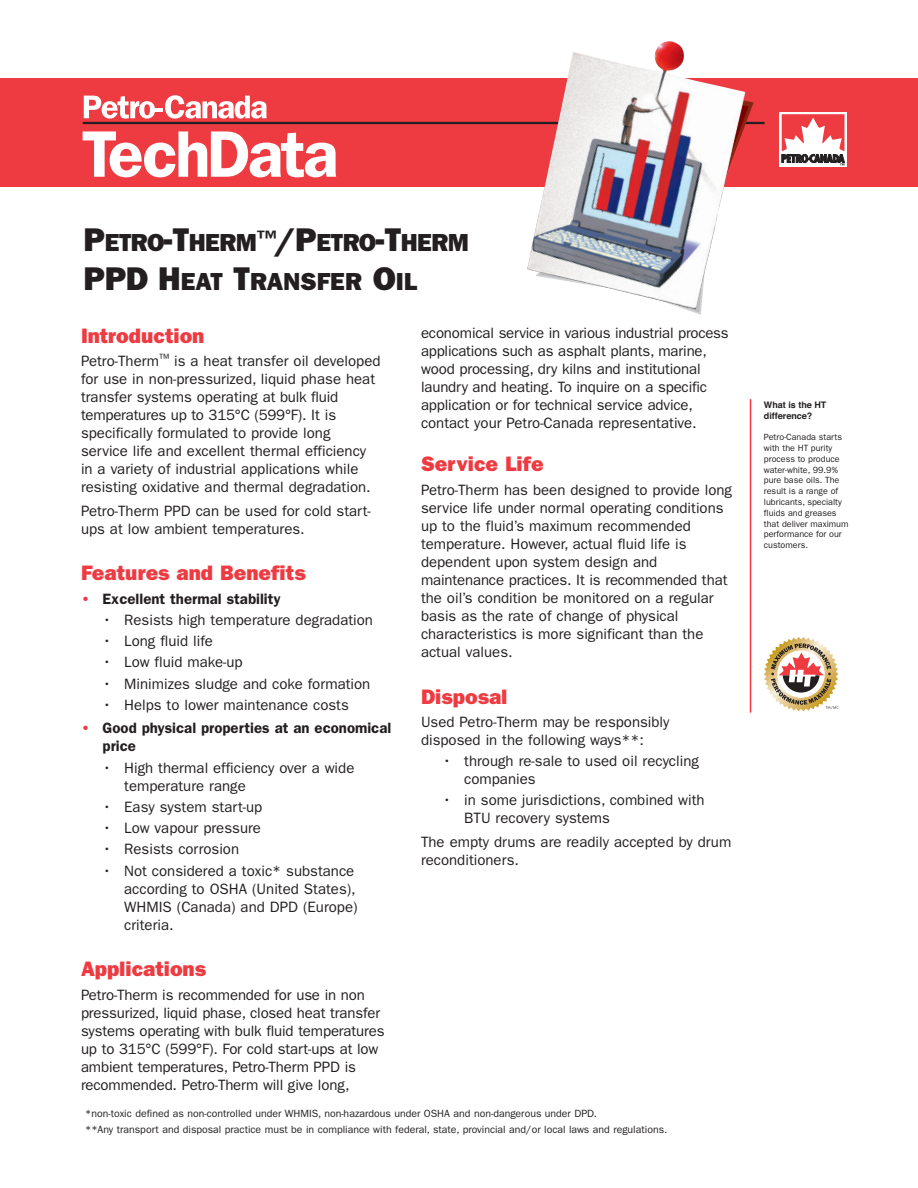
<style>
.page{position:relative;width:918px;height:1188px;background:#fff}
.page>*{position:absolute;margin:0;border:0;box-sizing:border-box;transform-origin:0 0}
.headline{font:800 24.75px/39.6px "Franklin Gothic";letter-spacing:-.02em;color:#231f20}
.Sub_Head{font:800 21px "Franklin Gothic";color:#ee3a41}
.Body_copy{font:800 21px "Franklin Gothic";color:#ee3a41}
.Body_copy-2{font:15px/18px "Franklin Gothic";color:#231f20}
.bullit{font:15px/18px "Franklin Gothic";color:#231f20}
.bullit_feature{font:600 15px/18px "Franklin Gothic";color:#231f20}
.Body_copy-3{font:10.5px "Franklin Gothic";color:#231f20}
.t1{font:9px/10.8px "Franklin Gothic";color:#231f20}
.t2{font:700 9px/10.8px "Helvetica";color:#231f20}
.s1{font-size:33px}
.s2{color:#ee3a41}
</style>
<div class="page">
<div style="left:0;top:78px;width:918px;height:109px;background:#ee3a41"></div>
<hr style="left:83px;top:122px;width:682px;height:2px;background:#231f20">
<svg style="left:84px;top:95px;width:183px;height:24px"></svg>
<svg style="left:83px;top:131px;width:253px;height:46px"></svg>
<hr style="left:750px;top:399px;width:1px;height:314px;background:#ee3a41">
<div style="left:779px;top:112px;width:68px;height:54px;background:#fff"></div>
<svg style="left:781px;top:114px;width:64px;height:52px"></svg>
<svg style="left:764px;top:637px;width:74px;height:74px"></svg>
<svg style="left:685px;top:309px;width:17px;height:6px"></svg>
<img style="left:527px;top:41px;width:219px;height:268px">
<p class="headline" style="left:83px;top:223px;width:387px"><span class="s1">P</span>ETRO<span class="s1">-T</span>HERM<sup>™</sup><span class="s1">/P</span>ETRO<span class="s1">-T</span>HERM<br><span class="s1">PPD H</span>EAT <span class="s1">T</span>RANSFER <span class="s1">O</span>IL</p>
<p class="Sub_Head" style="left:81px;top:323px;width:125px">Introduction</p>
<p class="Body_copy-2" style="left:81px;top:352px;width:301px">Petro-Therm<sup>™</sup> is a heat transfer oil developed for use in non-pressurized, liquid phase heat transfer systems operating at bulk fluid temperatures up to 315°C (599°F). It is specifically formulated to provide long service life and excellent thermal efficiency in a variety of industrial applications while resisting oxidative and thermal degradation.</p>
<p class="Body_copy-2" style="left:81px;top:502px;width:291px">Petro-Therm PPD can be used for cold start&shy;ups at low ambient temperatures.</p>
<p class="Sub_Head" style="left:81px;top:561px;width:226px">Features and Benefits</p>
<p class="bullit_feature" style="left:81px;top:590px;width:201px"><span class="s2">•</span> Excellent thermal stability</p>
<p class="bullit" style="left:103px;top:611px;width:272px">• Resists high temperature degradation</p>
<p class="bullit" style="left:103px;top:632px;width:112px">• Long fluid life</p>
<p class="bullit" style="left:103px;top:653px;width:142px">• Low fluid make-up</p>
<p class="bullit" style="left:103px;top:675px;width:269px">• Minimizes sludge and coke formation</p>
<p class="bullit" style="left:103px;top:696px;width:248px">• Helps to lower maintenance costs</p>
<p class="bullit_feature" style="left:103px;top:719px;width:290px;text-indent:-22px"><span class="s2">•</span> Good physical properties at an economical price</p>
<p class="bullit" style="left:124px;top:759px;width:232px;text-indent:-22px">• High thermal efficiency over a wide temperature range</p>
<p class="bullit" style="left:103px;top:798px;width:161px">• Easy system start-up</p>
<p class="bullit" style="left:103px;top:819px;width:160px">• Low vapour pressure</p>
<p class="bullit" style="left:103px;top:840px;width:138px">• Resists corrosion</p>
<p class="bullit" style="left:124px;top:862px;width:235px;text-indent:-22px">• Not considered a toxic* substance according to OSHA (United States),<br>WHMIS (Canada) and DPD (Europe) criteria.</p>
<p class="Sub_Head" style="left:81px;top:957px;width:127px">Applications</p>
<p class="Body_copy-2" style="left:81px;top:986px;width:305px">Petro-Therm is recommended for use in non pressurized, liquid phase, closed heat transfer systems operating with bulk fluid temperatures up to 315°C (599°F). For cold start-ups at low ambient temperatures, Petro-Therm PPD is recommended. Petro-Therm will give long,</p>
<p class="Body_copy-2" style="left:421px;top:324px;width:309px">economical service in various industrial process applications such as asphalt plants, marine, wood processing, dry kilns and institutional laundry and heating. To inquire on a specific application or for technical service advice, contact your Petro-Canada representative.</p>
<p class="Body_copy" style="left:421px;top:452px;width:124px">Service Life</p>
<p class="Body_copy-2" style="left:421px;top:481px;width:313px">Petro-Therm has been designed to provide long service life under normal operating conditions up to the fluid’s maximum recommended temperature. However, actual fluid life is dependent upon system design and maintenance practices. It is recommended that the oil’s condition be monitored on a regular basis as the rate of change of physical characteristics is more significant than the actual values.</p>
<p class="Sub_Head" style="left:421px;top:684px;width:88px">Disposal</p>
<p class="Body_copy-2" style="left:421px;top:713px;width:250px">Used Petro-Therm may be responsibly disposed in the following ways**:</p>
<p class="bullit" style="left:464px;top:752px;width:236px;text-indent:-22px">• through re-sale to used oil recycling companies</p>
<p class="bullit" style="left:464px;top:791px;width:242px;text-indent:-22px">• in some jurisdictions, combined with<br>BTU recovery systems</p>
<p class="Body_copy-2" style="left:421px;top:833px;width:312px">The empty drums are readily accepted by drum reconditioners.</p>
<p class="Body_copy-3" style="left:85px;top:1107px;width:513px">*non-toxic defined as non-controlled under WHMIS, non-hazardous under OSHA and non-dangerous under DPD.</p>
<p class="Body_copy-3" style="left:85px;top:1123px;width:584px">**Any transport and disposal practice must be in compliance with federal, state, provincial and/or local laws and regulations.</p>
<p class="t2" style="left:764px;top:399px;width:64px">What is the HT difference?</p>
<p class="t1" style="left:764px;top:432px;width:86px">Petro-Canada starts with the HT purity process to produce water-white, 99.9% pure base oils. The result is a range of lubricants, specialty fluids and greases that deliver maximum performance for our customers.</p>
</div>
